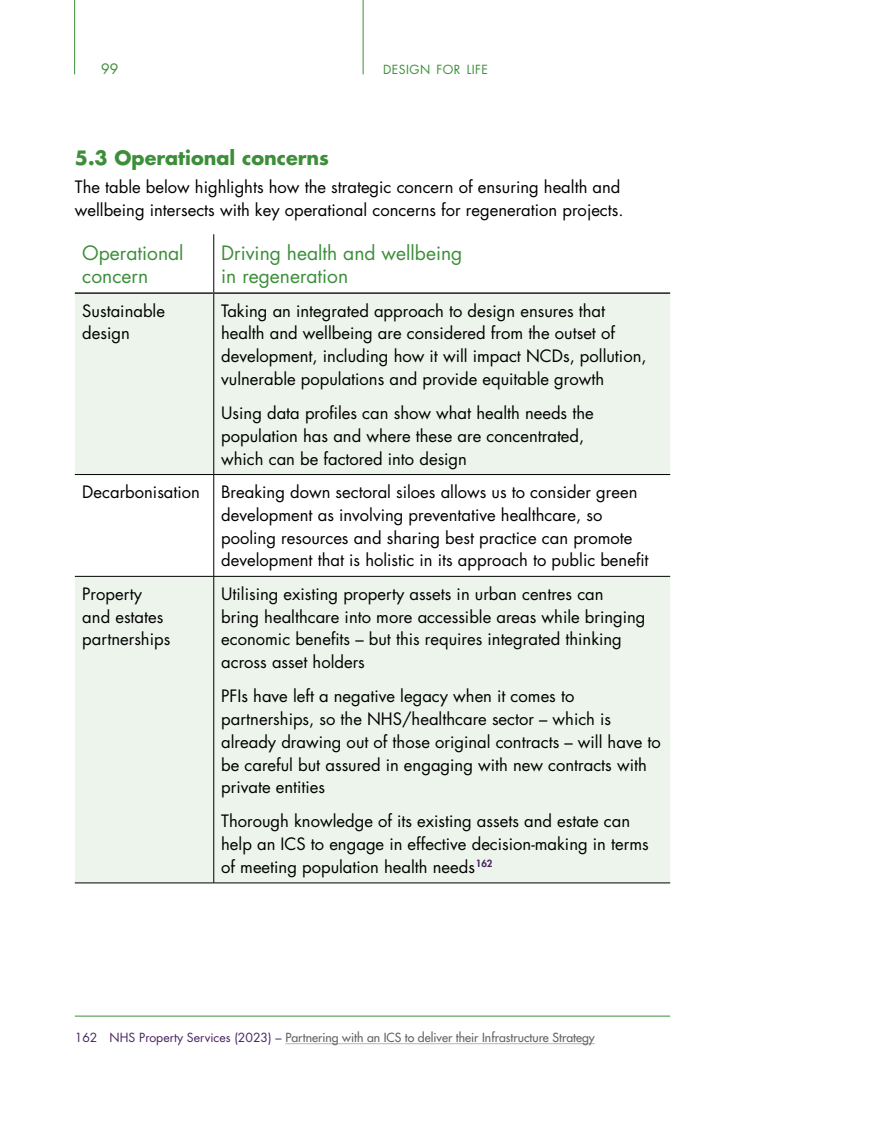
<style>
.page{position:relative;width:893px;height:1141px;background:#fff}
.page>*{position:absolute;margin:0;border:0;box-sizing:border-box;transform-origin:0 0}
.t1{font:19.25px/23.1px "Futura Std";color:#3c8e39}
.t2{font:700 19.25px "Futura Std";color:#3c8e39}
.t3{font:16.62px/22.8px "Futura Std";color:#000}
.t4{font:14px "Futura Std";color:#3c8e39}
.t5{font:500 12.25px "Futura Std";color:#636363}
.t6{font:12.25px "Futura Std";letter-spacing:.035em;color:#3c8e39}
.s1{font-weight:400;color:#472362}
</style>
<div class="page">
<svg style="left:75px;top:294px;width:595px;height:589px;fill:#ecf4eb"></svg>
<hr style="left:213px;top:234px;width:1px;height:58px;background:#000">
<hr style="left:213px;top:294px;width:1px;height:180px;background:#000">
<hr style="left:75px;top:474px;width:139px;height:1px;background:#000">
<hr style="left:214px;top:474px;width:456px;height:1px;background:#000">
<hr style="left:213px;top:475px;width:1px;height:101px;background:#000">
<hr style="left:75px;top:576px;width:139px;height:1px;background:#000">
<hr style="left:214px;top:576px;width:456px;height:1px;background:#000">
<hr style="left:213px;top:577px;width:1px;height:306px;background:#000">
<hr style="left:75px;top:292px;width:139px;height:2px;background:#000">
<hr style="left:214px;top:292px;width:456px;height:2px;background:#000">
<hr style="left:75px;top:883px;width:139px;height:1px;background:#000">
<hr style="left:214px;top:883px;width:456px;height:1px;background:#000">
<hr style="left:75px;top:1016px;width:595px;height:1px;background:#3c8e39">
<hr style="left:285px;top:1043px;width:310px;height:1px;background:#b6b6b6">
<hr style="left:363px;top:0;width:1px;height:74px;background:#3c8e39">
<hr style="left:74px;top:0;width:1px;height:74px;background:#3c8e39">
<p class="t4" style="left:101px;top:60px;width:19px">99</p>
<p class="t6" style="left:383px;top:62px;width:106px">DESIGN FOR LIFE</p>
<p class="t2" style="left:75px;top:145px;width:256px">5.3 Operational concerns</p>
<p class="t3" style="left:75px;top:176px;width:550px">The table below highlights how the strategic concern of ensuring health and wellbeing intersects with key operational concerns for regeneration projects.</p>
<p class="t1" style="left:82px;top:242px;width:103px">Operational concern</p>
<p class="t1" style="left:221px;top:242px;width:243px">Driving health and wellbeing in regeneration</p>
<p class="t3" style="left:82px;top:299px;width:84px">Sustainable design</p>
<p class="t3" style="left:221px;top:299px;width:427px">Taking an integrated approach to design ensures that health and wellbeing are considered from the outset of development, including how it will impact NCDs, pollution, vulnerable populations and provide equitable growth</p>
<p class="t3" style="left:221px;top:402px;width:374px">Using data profiles can show what health needs the population has and where these are concentrated, which can be factored into design</p>
<p class="t3" style="left:82px;top:481px;width:119px">Decarbonisation</p>
<p class="t3" style="left:221px;top:481px;width:429px">Breaking down sectoral siloes allows us to consider green development as involving preventative healthcare, so pooling resources and sharing best practice can promote development that is holistic in its approach to public benefit</p>
<p class="t3" style="left:82px;top:583px;width:90px">Property and estates partnerships</p>
<p class="t3" style="left:221px;top:583px;width:426px">Utilising existing property assets in urban centres can bring healthcare into more accessible areas while bringing economic benefits – but this requires integrated thinking across asset holders</p>
<p class="t3" style="left:221px;top:685px;width:441px">PFIs have left a negative legacy when it comes to partnerships, so the NHS/healthcare sector – which is already drawing out of those original contracts – will have to be careful but assured in engaging with new contracts with private entities</p>
<p class="t3" style="left:221px;top:810px;width:429px">Thorough knowledge of its existing assets and estate can help an ICS to engage in effective decision-making in terms of meeting population health needs<sup>162</sup></p>
<p class="t5" style="left:75px;top:1030px;width:521px"><span class="s1">162 NHS Property Services (2023) –</span> Partnering with an ICS to deliver their Infrastructure Strategy</p>
</div>
